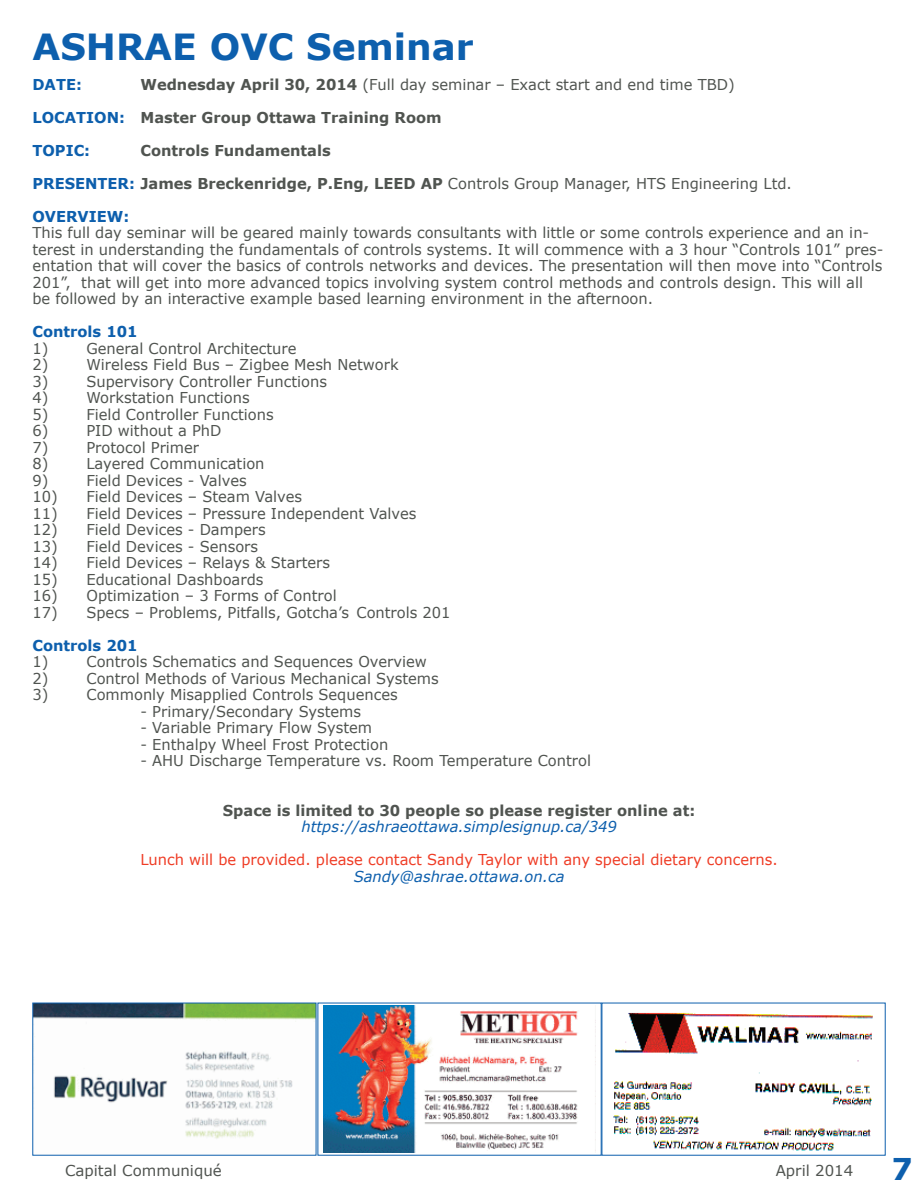
<style>
.page{position:relative;width:918px;height:1188px;background:#fff}
.page>*{position:absolute;margin:0;border:0;box-sizing:border-box;transform-origin:0 0}
.t1{font:700 36px "Verdana";color:#0d5fad}
.t2{font:700 30px "Verdana";color:#0d5fad}
.t3{font:15px/16.5px "Verdana";color:#505450}
.t4{font:700 15px "Verdana";color:#505450}
.t5{font:15px "Verdana";color:#ef3c25}
.t6{font:italic 15px "Verdana";color:#0d5fad}
.t7{font:700 15px "Verdana";color:#0d5fad}
.s1{font-weight:700}
.s2{color:#0d5fad}
.s3{font-weight:700;color:#0d5fad}
</style>
<div class="page">
<img style="left:34px;top:1005px;width:280px;height:134px">
<div style="left:32px;top:1003px;width:284px;height:153px;border:1px solid #0d5fad"></div>
<img style="left:323px;top:1006px;width:273px;height:147px">
<img style="left:613px;top:1012px;width:260px;height:139px">
<h1 class="t1" style="left:32px;top:24px;width:443px">ASHRAE OVC Seminar</h1>
<p class="t7" style="left:32px;top:75px;width:51px">DATE:</p>
<p class="t3" style="left:140px;top:76px;width:596px"><span class="s1">Wednesday April 30, 2014</span> (Full day seminar – Exact start and end time TBD)</p>
<p class="t4" style="left:32px;top:108px;width:411px"><span class="s2">LOCATION:</span> Master Group Ottawa Training Room</p>
<p class="t7" style="left:32px;top:141px;width:59px">TOPIC:</p>
<p class="t4" style="left:140px;top:141px;width:192px">Controls Fundamentals</p>
<p class="t3" style="left:32px;top:175px;width:761px"><span class="s3">PRESENTER:</span> <span class="s1">James Breckenridge, P.Eng, LEED AP</span> Controls Group Manager, HTS Engineering Ltd.</p>
<p class="t7" style="left:32px;top:207px;width:98px">OVERVIEW:</p>
<p class="t3" style="left:32px;top:224px;width:853px">This full day seminar will be geared mainly towards consultants with little or some controls experience and an in&shy;terest in understanding the fundamentals of controls systems. It will commence with a 3 hour “Controls 101” pres&shy;entation that will cover the basics of controls networks and devices. The presentation will then move into “Controls 201”, that will get into more advanced topics involving system control methods and controls design. This will all be followed by an interactive example based learning environment in the afternoon.</p>
<p class="t7" style="left:32px;top:322px;width:107px">Controls 101</p>
<p class="t3" style="left:32px;top:340px;width:17px">1)</p>
<p class="t3" style="left:86px;top:340px;width:212px">General Control Architecture</p>
<p class="t3" style="left:32px;top:356px;width:17px">2)</p>
<p class="t3" style="left:86px;top:356px;width:314px">Wireless Field Bus – Zigbee Mesh Network</p>
<p class="t3" style="left:32px;top:373px;width:17px">3)</p>
<p class="t3" style="left:86px;top:373px;width:242px">Supervisory Controller Functions</p>
<p class="t3" style="left:32px;top:389px;width:17px">4)</p>
<p class="t3" style="left:86px;top:389px;width:165px">Workstation Functions</p>
<p class="t3" style="left:32px;top:406px;width:17px">5)</p>
<p class="t3" style="left:86px;top:406px;width:189px">Field Controller Functions</p>
<p class="t3" style="left:32px;top:422px;width:17px">6)</p>
<p class="t3" style="left:86px;top:422px;width:137px">PID without a PhD</p>
<p class="t3" style="left:32px;top:439px;width:17px">7)</p>
<p class="t3" style="left:86px;top:439px;width:114px">Protocol Primer</p>
<p class="t3" style="left:32px;top:455px;width:17px">8)</p>
<p class="t3" style="left:86px;top:455px;width:180px">Layered Communication</p>
<p class="t3" style="left:32px;top:472px;width:17px">9)</p>
<p class="t3" style="left:86px;top:472px;width:162px">Field Devices - Valves</p>
<p class="t3" style="left:32px;top:488px;width:271px">10) Field Devices – Steam Valves</p>
<p class="t3" style="left:32px;top:505px;width:386px">11) Field Devices – Pressure Independent Valves</p>
<p class="t3" style="left:32px;top:521px;width:235px">12) Field Devices - Dampers</p>
<p class="t3" style="left:32px;top:538px;width:227px">13) Field Devices - Sensors</p>
<p class="t3" style="left:32px;top:554px;width:299px">14) Field Devices – Relays &amp; Starters</p>
<p class="t3" style="left:32px;top:571px;width:233px">15) Educational Dashboards</p>
<p class="t3" style="left:32px;top:587px;width:306px">16) Optimization – 3 Forms of Control</p>
<p class="t3" style="left:32px;top:604px;width:420px">17) Specs – Problems, Pitfalls, Gotcha’s Controls 201</p>
<p class="t7" style="left:32px;top:636px;width:107px">Controls 201</p>
<p class="t3" style="left:32px;top:653px;width:17px">1)</p>
<p class="t3" style="left:86px;top:653px;width:342px">Controls Schematics and Sequences Overview</p>
<p class="t3" style="left:32px;top:670px;width:17px">2)</p>
<p class="t3" style="left:86px;top:670px;width:354px">Control Methods of Various Mechanical Systems</p>
<p class="t3" style="left:32px;top:686px;width:17px">3)</p>
<p class="t3" style="left:86px;top:686px;width:313px">Commonly Misapplied Controls Sequences</p>
<p class="t3" style="left:140px;top:703px;width:222px">- Primary/Secondary Systems</p>
<p class="t3" style="left:140px;top:719px;width:233px">- Variable Primary Flow System</p>
<p class="t3" style="left:140px;top:736px;width:249px">- Enthalpy Wheel Frost Protection</p>
<p class="t3" style="left:140px;top:752px;width:452px">- AHU Discharge Temperature vs. Room Temperature Control</p>
<p class="t4" style="left:223px;top:801px;width:474px">Space is limited to 30 people so please register online at:</p>
<p class="t6" style="left:301px;top:817px;width:317px">https://ashraeottawa.simplesignup.ca/349</p>
<p class="t5" style="left:140px;top:850px;width:639px">Lunch will be provided. please contact Sandy Taylor with any special dietary concerns.</p>
<p class="t6" style="left:354px;top:867px;width:212px">Sandy@ashrae.ottawa.on.ca</p>
<p class="t3" style="left:65px;top:1162px;width:158px">Capital Communiqué</p>
<p class="t3" style="left:776px;top:1162px;width:79px">April 2014</p>
<h2 class="t2" style="left:891px;top:1150px;width:23px">7</h2>
</div>
